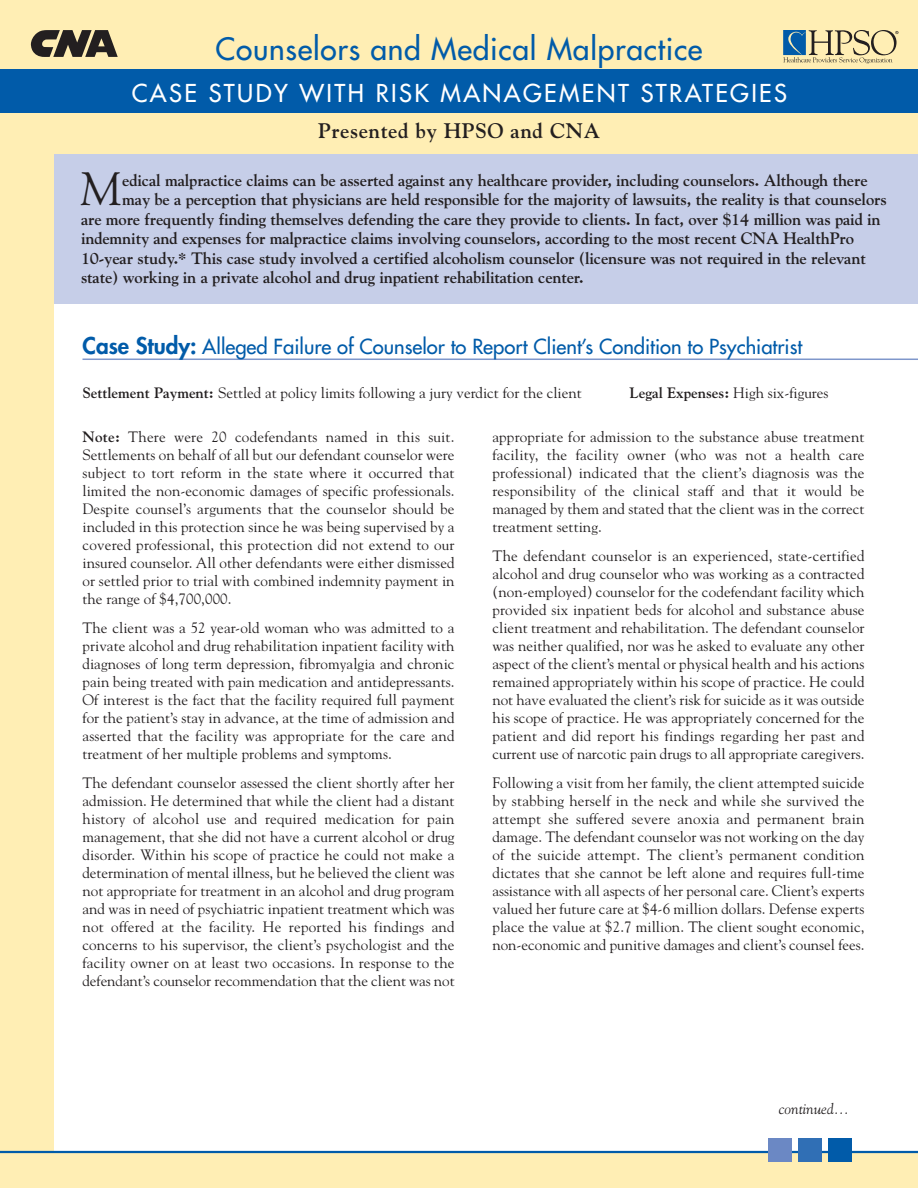
<style>
.page{position:relative;width:918px;height:1188px;background:#fff}
.page>*{position:absolute;margin:0;border:0;box-sizing:border-box;transform-origin:0 0}
.t1{font:italic 46.65px "Goudy";color:#231f20}
.t2{font:30px "Futura";letter-spacing:.025em;color:#015ba9}
.t3{font:24px "Futura";letter-spacing:.1em;color:#fff}
.t4{font:700 21px "Goudy";letter-spacing:.025em;color:#231f20}
.t5{font:20.25px "Futura";color:#015ba9}
.t6{font:700 16.5px "Goudy";letter-spacing:-.01em;color:#231f20}
.t7{font:15px/18px "Goudy";color:#231f20;text-align:justify}
.t8{font:italic 15px "Goudy";color:#231f20}
.s1{font-weight:800;font-size:22.5px}
.s2{font-weight:700}
</style>
<div class="page">
<div style="left:54px;top:152px;width:864px;height:152px;background:#c6cee8"></div>
<div style="left:0;top:0;width:918px;height:154px;background:#ffeeb4"></div>
<div style="left:0;top:154px;width:54px;height:1020px;background:#ffeeb4"></div>
<div style="left:0;top:1152px;width:918px;height:36px;background:#ffeeb4"></div>
<div style="left:0;top:70px;width:918px;height:43px;background:#015ba9"></div>
<hr style="left:0;top:1151px;width:918px;height:2px;background:#015ba9">
<hr style="left:82px;top:359px;width:836px;height:1px;background:#7f97cb">
<div style="left:768px;top:1139px;width:23px;height:23px;background:#6b88c4"></div>
<div style="left:798px;top:1139px;width:23px;height:23px;background:#306fb5"></div>
<div style="left:828px;top:1139px;width:23px;height:23px;background:#015ba9"></div>
<svg style="left:31px;top:30px;width:87px;height:27px"></svg>
<svg style="left:783px;top:30px;width:115px;height:34px"></svg>
<h2 class="t2" style="left:216px;top:34px;width:489px">Counselors and Medical Malpractice</h2>
<h3 class="t3" style="left:132px;top:81px;width:657px">CASE STUDY WITH RISK MANAGEMENT STRATEGIES</h3>
<h3 class="t4" style="left:318px;top:119px;width:283px">Presented by HPSO and CNA</h3>
<h1 class="t1" style="left:81px;top:162px;width:43px">M</h1>
<p class="t6" style="left:122px;top:171px;width:747px">edical malpractice claims can be asserted against any healthcare provider, including counselors. Although there</p>
<p class="t6" style="left:122px;top:190px;width:766px">may be a perception that physicians are held responsible for the majority of lawsuits, the reality is that counselors</p>
<p class="t6" style="left:81px;top:210px;width:801px">are more frequently finding themselves defending the care they provide to clients. In fact, over $14 million was paid in</p>
<p class="t6" style="left:81px;top:229px;width:775px">indemnity and expenses for malpractice claims involving counselors, according to the most recent CNA HealthPro</p>
<p class="t6" style="left:81px;top:249px;width:786px">10-year study.* This case study involved a certified alcoholism counselor (licensure was not required in the relevant</p>
<p class="t6" style="left:81px;top:268px;width:504px">state) working in a private alcohol and drug inpatient rehabilitation center.</p>
<h3 class="t5" style="left:82px;top:336px;width:721px"><span class="s1">Case Study:</span> Alleged Failure of Counselor to Report Client’s Condition to Psychiatrist</h3>
<p class="t7" style="left:82px;top:384px;width:501px"><span class="s2">Settlement Payment:</span> Settled at policy limits following a jury verdict for the client</p>
<p class="t7" style="left:630px;top:384px;width:200px"><span class="s2">Legal Expenses:</span> High six-figures</p>
<p class="t7" style="left:82px;top:428px;width:374px"><span class="s2">Note:</span> There were 20 codefendants named in this suit.<br>Settlements on behalf of all but our defendant counselor were subject to tort reform in the state where it occurred that limited the non-economic damages of specific professionals.<br>Despite counsel’s arguments that the counselor should be included in this protection since he was being supervised by a covered professional, this protection did not extend to our insured counselor. All other defendants were either dismissed or settled prior to trial with combined indemnity payment in the range of $4,700,000.</p>
<p class="t7" style="left:82px;top:619px;width:374px">The client was a 52 year-old woman who was admitted to a private alcohol and drug rehabilitation inpatient facility with diagnoses of long term depression, fibromyalgia and chronic pain being treated with pain medication and antidepressants.<br>Of interest is the fact that the facility required full payment for the patient’s stay in advance, at the time of admission and asserted that the facility was appropriate for the care and treatment of her multiple problems and symptoms.</p>
<p class="t7" style="left:82px;top:774px;width:374px">The defendant counselor assessed the client shortly after her admission. He determined that while the client had a distant history of alcohol use and required medication for pain management, that she did not have a current alcohol or drug disorder. Within his scope of practice he could not make a determination of mental illness, but he believed the client was not appropriate for treatment in an alcohol and drug program and was in need of psychiatric inpatient treatment which was not offered at the facility. He reported his findings and concerns to his supervisor, the client’s psychologist and the facility owner on at least two occasions. In response to the defendant’s counselor recommendation that the client was not</p>
<p class="t7" style="left:492px;top:428px;width:374px">appropriate for admission to the substance abuse treatment facility, the facility owner (who was not a health care professional) indicated that the client’s diagnosis was the responsibility of the clinical staff and that it would be managed by them and stated that the client was in the correct treatment setting.</p>
<p class="t7" style="left:492px;top:547px;width:374px">The defendant counselor is an experienced, state-certified alcohol and drug counselor who was working as a contracted (non-employed) counselor for the codefendant facility which provided six inpatient beds for alcohol and substance abuse client treatment and rehabilitation. The defendant counselor was neither qualified, nor was he asked to evaluate any other aspect of the client’s mental or physical health and his actions remained appropriately within his scope of practice. He could not have evaluated the client’s risk for suicide as it was outside his scope of practice. He was appropriately concerned for the patient and did report his findings regarding her past and current use of narcotic pain drugs to all appropriate caregivers.</p>
<p class="t7" style="left:492px;top:774px;width:374px">Following a visit from her family, the client attempted suicide by stabbing herself in the neck and while she survived the attempt she suffered severe anoxia and permanent brain damage. The defendant counselor was not working on the day of the suicide attempt. The client’s permanent condition dictates that she cannot be left alone and requires full-time assistance with all aspects of her personal care. Client’s experts valued her future care at $4-6 million dollars. Defense experts place the value at $2.7 million. The client sought economic, non-economic and punitive damages and client’s counsel fees.</p>
<p class="t8" style="left:779px;top:1100px;width:71px">continued...</p>
</div>
